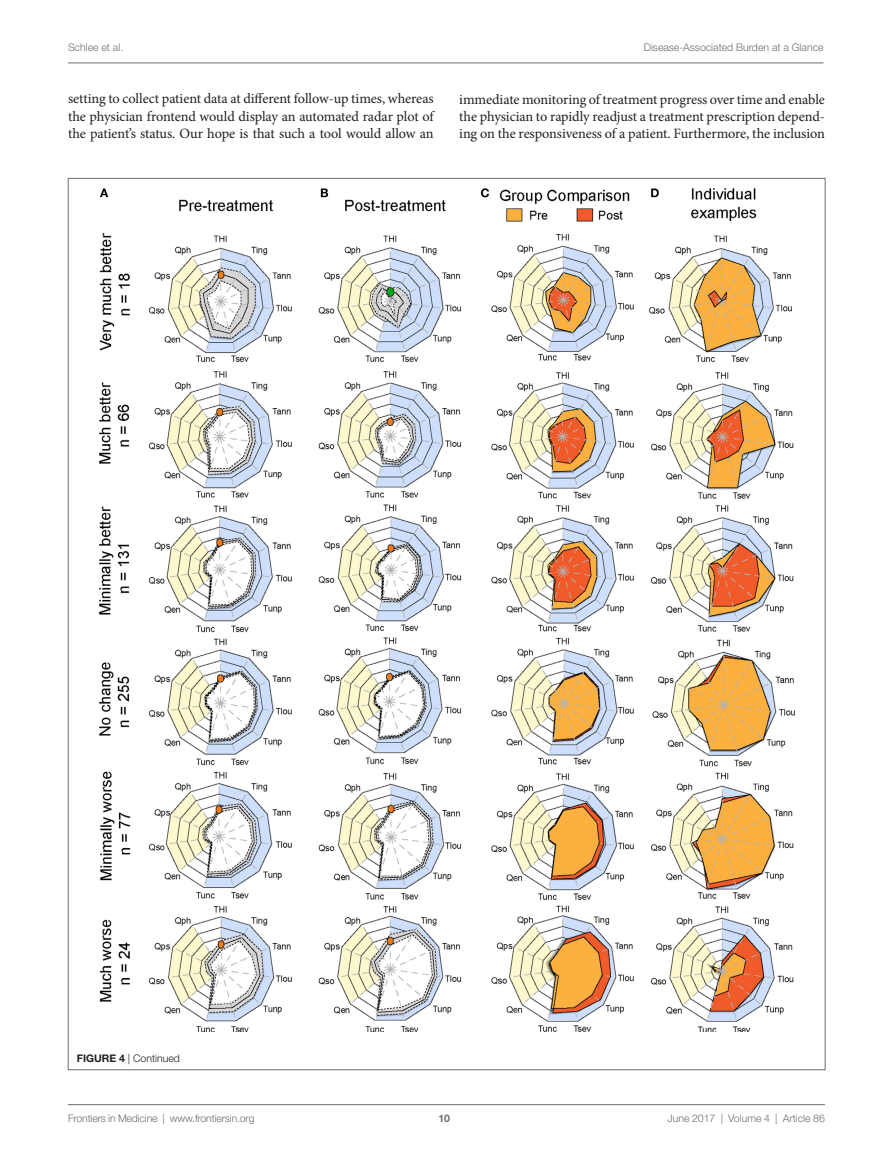
<style>
.page{position:relative;width:893px;height:1170px;background:#fff}
.page>*{position:absolute;margin:0;border:0;box-sizing:border-box;transform-origin:0 0}
.t1{font:14.25px/17.2px "Minion Pro";letter-spacing:-.01em;color:#231f20;text-align:justify}
.t2{font:300 10.5px "Helvetica Neue LT Std";color:#6c6d70}
.t3{font:300 10.5px "Helvetica Neue LT Std";color:#231f20}
.t4{font:700 10.5px "Helvetica Neue LT Std";color:#6c6d70}
.s1{font-weight:700}
</style>
<div class="page">
<img style="left:99px;top:188px;width:696px;height:843px">
<hr style="left:68px;top:63px;width:756px;height:1px;background:#6c6d70">
<hr style="left:68px;top:1104px;width:757px;height:1px;background:#6c6d70">
<p class="t2" style="left:68px;top:41px;width:57px">Schlee et al.</p>
<p class="t2" style="left:644px;top:41px;width:181px">Disease-Associated Burden at a Glance</p>
<p class="t1" style="left:68px;top:90px;width:367px">setting to collect patient data at different follow-up times, whereas the physician frontend would display an automated radar plot of the patient’s status. Our hope is that such a tool would allow an</p>
<p class="t1" style="left:459px;top:90px;width:367px">immediate monitoring of treatment progress over time and enable the physician to rapidly readjust a treatment prescription depend&shy;ing on the responsiveness of a patient. Furthermore, the inclusion</p>
<p class="t3" style="left:77px;top:1051px;width:105px"><span class="s1">FIGU RE 4</span> | Continued</p>
<p class="t2" style="left:68px;top:1111px;width:188px">Frontiers in Medicine | www.frontiersin.org</p>
<p class="t2" style="left:667px;top:1111px;width:159px">June 2017 | Volume 4 | Article 86</p>
<p class="t4" style="left:439px;top:1111px;width:13px">10</p>
</div>
